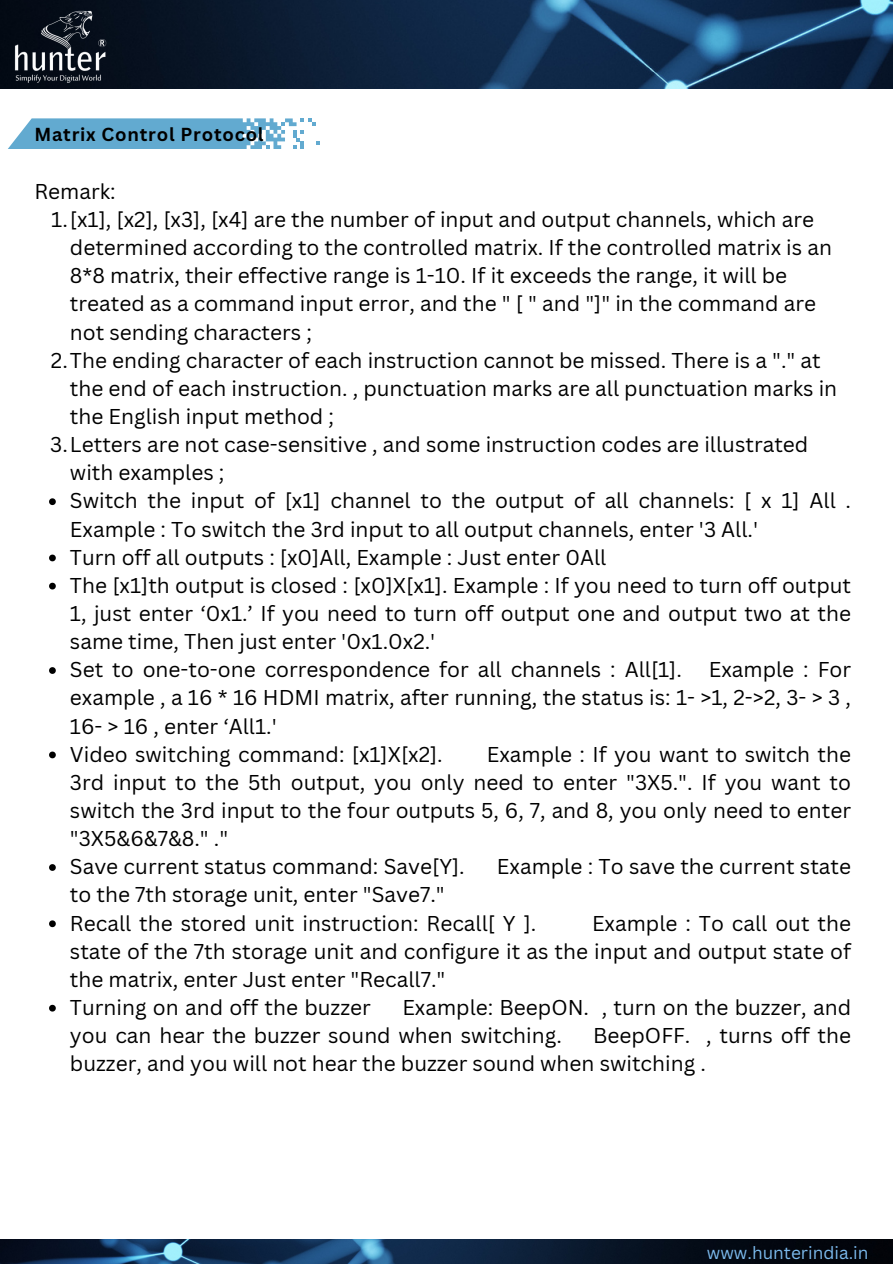
<style>
.page{position:relative;width:893px;height:1264px;background:#fff}
.page>*{position:absolute;margin:0;border:0;box-sizing:border-box;transform-origin:0 0}
.t1{font:20.85px/28.2px "Canva Sans";color:#000}
.t2{font:700 18.3px "Canva Sans";letter-spacing:.04em;color:#000}
.t3{font:17.25px "Canva Sans";color:#7bb9ec}
</style>
<div class="page">
<img style="left:0;top:0;width:892px;height:88px">
<img style="left:12px;top:11px;width:96px;height:72px">
<img style="left:0;top:1239px;width:892px;height:24px">
<svg style="left:8px;top:118px;width:311px;height:31px"></svg>
<svg style="left:49px;top:498px;width:7px;height:7px"></svg>
<svg style="left:49px;top:554px;width:7px;height:7px"></svg>
<svg style="left:49px;top:582px;width:7px;height:7px"></svg>
<svg style="left:49px;top:667px;width:7px;height:7px"></svg>
<svg style="left:49px;top:751px;width:7px;height:7px"></svg>
<svg style="left:49px;top:864px;width:7px;height:6px"></svg>
<svg style="left:49px;top:920px;width:7px;height:7px"></svg>
<svg style="left:49px;top:1004px;width:7px;height:7px"></svg>
<p class="t2" style="left:34px;top:121px;width:231px">Matrix Control Protocol</p>
<p class="t1" style="left:34px;top:177px;width:83px">Remark:</p>
<p class="t1" style="left:70px;top:205px;width:763px;text-indent:-19px">1.[x1], [x2], [x3], [x4] are the number of input and output channels, which are determined according to the controlled matrix. If the controlled matrix is an 8*8 matrix, their effective range is 1-10. If it exceeds the range, it will be treated as a command input error, and the " [ " and "]" in the command are not sending characters ;</p>
<p class="t1" style="left:70px;top:345px;width:768px;text-indent:-19px">2.The ending character of each instruction cannot be missed. There is a "." at the end of each instruction. , punctuation marks are all punctuation marks in the English input method ;</p>
<p class="t1" style="left:70px;top:430px;width:739px;text-indent:-20px">3.Letters are not case-sensitive , and some instruction codes are illustrated with examples ;</p>
<p class="t1" style="left:70px;top:486px;width:782px">Switch the input of [x1] channel to the output of all channels: [ x 1] All .<br>Example : To switch the 3rd input to all output channels, enter '3 All.'</p>
<p class="t1" style="left:70px;top:542px;width:538px">Turn off all outputs : [x0]All, Example : Just enter 0All</p>
<p class="t1" style="left:70px;top:570px;width:782px;text-align:justify">The [x1]th output is closed : [x0]X[x1]. Example : If you need to turn off output 1, just enter ‘0x1.’ If you need to turn off output one and output two at the same time, Then just enter '0x1.0x2.'</p>
<p class="t1" style="left:70px;top:655px;width:613px">Set to one-to-one correspondence for all channels : All[1].</p>
<p class="t1" style="left:70px;top:655px;width:782px;text-align:justify;text-indent:638px">Example : For example , a 16 * 16 HDMI matrix, after running, the status is: 1- &gt;1, 2-&gt;2, 3- &gt; 3 , 16- &gt; 16 , enter ‘All1.'</p>
<p class="t1" style="left:70px;top:739px;width:374px">Video switching command: [x1]X[x2].</p>
<p class="t1" style="left:70px;top:739px;width:782px;text-align:justify;text-indent:417px">Example : If you want to switch the 3rd input to the 5th output, you only need to enter "3X5.". If you want to switch the 3rd input to the four outputs 5, 6, 7, and 8, you only need to enter "3X5&amp;6&amp;7&amp;8." ."</p>
<p class="t1" style="left:70px;top:852px;width:396px">Save current status command: Save[Y].</p>
<p class="t1" style="left:497px;top:852px;width:355px">Example : To save the current state</p>
<p class="t1" style="left:70px;top:880px;width:376px">to the 7th storage unit, enter "Save7."</p>
<p class="t1" style="left:70px;top:908px;width:468px">Recall the stored unit instruction: Recall[ Y ].</p>
<p class="t1" style="left:70px;top:908px;width:782px;text-align:justify;text-indent:522px">Example : To call out the state of the 7th storage unit and configure it as the input and output state of the matrix, enter Just enter "Recall7."</p>
<p class="t1" style="left:70px;top:992px;width:302px">Turning on and off the buzzer</p>
<p class="t1" style="left:70px;top:992px;width:782px;text-indent:332px">Example: BeepON. , turn on the buzzer, and you can hear the buzzer sound when switching.</p>
<p class="t1" style="left:70px;top:1020px;width:782px;text-indent:523px">BeepOFF. , turns off the buzzer, and you will not hear the buzzer sound when switching .</p>
<p class="t3" style="left:706px;top:1240px;width:163px">www.hunterindia.in</p>
</div>
